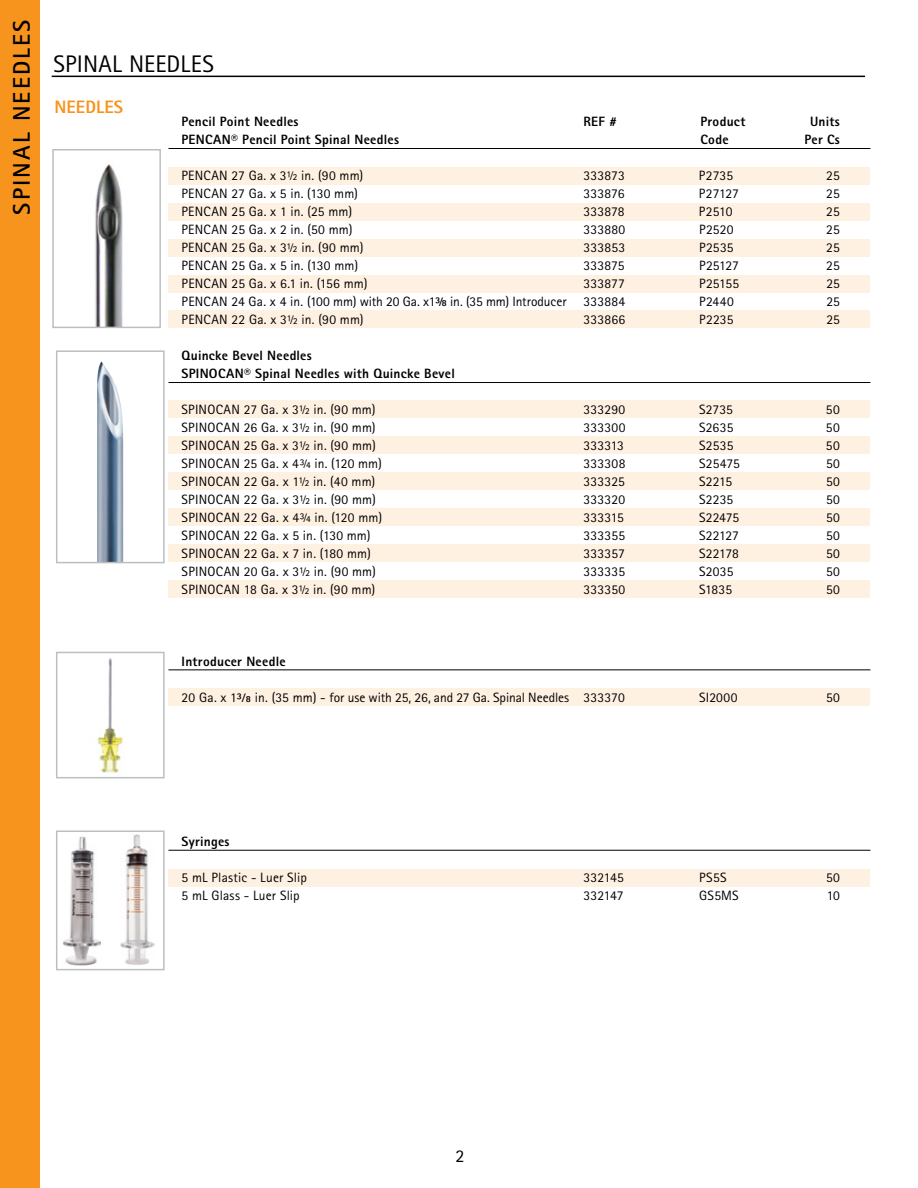
<style>
.page{position:relative;width:918px;height:1188px;background:#fff}
.page>*{position:absolute;margin:0;border:0;box-sizing:border-box;transform-origin:0 0}
.t1{font:24px "Rotis Sans Serif Pro";letter-spacing:.005em;color:#000}
.t2{font:700 24px "Rotis Sans Serif Pro";letter-spacing:.09em;color:#000}
.t3{font:800 18px "Rotis Sans Serif Pro";color:#f7941e}
.t4{font:18px "Rotis Sans Serif Pro";color:#000}
.t5{font:13.5px "Rotis Sans Serif Pro";letter-spacing:.015em;color:#000}
.t6{font:800 13.5px/18px "Rotis Sans Serif Pro";letter-spacing:.02em;color:#000}
.t7{font:13.5px "Rotis Sans Serif Pro";letter-spacing:-.005em;color:#000}
.s1{font-weight:800}
</style>
<div class="page">
<div style="left:168px;top:167px;width:702px;height:18px;background:#fff1e2"></div>
<div style="left:168px;top:400px;width:702px;height:18px;background:#fff1e2"></div>
<div style="left:168px;top:239px;width:702px;height:17px;background:#fff1e2"></div>
<div style="left:168px;top:472px;width:702px;height:18px;background:#fff1e2"></div>
<div style="left:168px;top:203px;width:702px;height:17px;background:#fff1e2"></div>
<div style="left:168px;top:436px;width:702px;height:18px;background:#fff1e2"></div>
<div style="left:168px;top:275px;width:702px;height:17px;background:#fff1e2"></div>
<div style="left:168px;top:508px;width:702px;height:18px;background:#fff1e2"></div>
<div style="left:168px;top:311px;width:702px;height:17px;background:#fff1e2"></div>
<div style="left:168px;top:544px;width:702px;height:17px;background:#fff1e2"></div>
<div style="left:168px;top:580px;width:702px;height:17px;background:#fff1e2"></div>
<div style="left:168px;top:689px;width:702px;height:17px;background:#fff1e2"></div>
<div style="left:168px;top:869px;width:702px;height:18px;background:#fff1e2"></div>
<hr style="left:168px;top:670px;width:702px;height:1px;background:#000">
<hr style="left:168px;top:850px;width:702px;height:1px;background:#000">
<hr style="left:168px;top:382px;width:702px;height:1px;background:#000">
<hr style="left:168px;top:148px;width:702px;height:1px;background:#000">
<img style="left:95px;top:164px;width:28px;height:161px">
<div style="left:52px;top:149px;width:109px;height:179px;border:2px solid #bcbec0"></div>
<img style="left:97px;top:361px;width:27px;height:199px">
<div style="left:56px;top:350px;width:109px;height:213px;border:2px solid #bcbec0"></div>
<hr style="left:52px;top:76px;width:813px;height:1px;background:#000">
<img style="left:63px;top:836px;width:37px;height:129px">
<div style="left:56px;top:831px;width:109px;height:139px;border:2px solid #bcbec0"></div>
<img style="left:119px;top:833px;width:35px;height:132px">
<div style="left:0;top:0;width:39px;height:1188px;background:#f7941e"></div>
<img style="left:97px;top:658px;width:26px;height:115px">
<div style="left:56px;top:652px;width:109px;height:126px;border:2px solid #bcbec0"></div>
<h1 class="t2" style="left:7px;top:215px;width:196px;rotate:-90deg">SPINAL NEEDLES</h1>
<h1 class="t1" style="left:53px;top:49px;width:162px">SPINAL NEEDLES</h1>
<h2 class="t3" style="left:55px;top:95px;width:70px">NEEDLES</h2>
<p class="t6" style="left:181px;top:112px;width:119px">Pencil Point Needles</p>
<p class="t6" style="left:583px;top:112px;width:35px">REF #</p>
<p class="t6" style="left:700px;top:112px;width:47px">Product</p>
<p class="t6" style="left:810px;top:112px;width:31px">Units</p>
<p class="t6" style="left:181px;top:130px;width:219px">PENCAN® Pencil Point Spinal Needles</p>
<p class="t6" style="left:700px;top:130px;width:30px">Code</p>
<p class="t6" style="left:805px;top:130px;width:37px">Per Cs</p>
<p class="t5" style="left:181px;top:167px;width:183px">PENCAN 27 Ga. x 3½ in. (90 mm)</p>
<p class="t5" style="left:583px;top:167px;width:43px">333873</p>
<p class="t5" style="left:699px;top:167px;width:36px">P2735</p>
<p class="t5" style="left:826px;top:167px;width:15px">25</p>
<p class="t5" style="left:181px;top:185px;width:178px">PENCAN 27 Ga. x 5 in. (130 mm)</p>
<p class="t5" style="left:583px;top:185px;width:43px">333876</p>
<p class="t5" style="left:699px;top:185px;width:41px">P27127</p>
<p class="t5" style="left:826px;top:185px;width:15px">25</p>
<p class="t5" style="left:181px;top:203px;width:172px">PENCAN 25 Ga. x 1 in. (25 mm)</p>
<p class="t5" style="left:583px;top:203px;width:43px">333878</p>
<p class="t5" style="left:699px;top:203px;width:35px">P2510</p>
<p class="t5" style="left:826px;top:203px;width:15px">25</p>
<p class="t5" style="left:181px;top:221px;width:173px">PENCAN 25 Ga. x 2 in. (50 mm)</p>
<p class="t5" style="left:583px;top:221px;width:43px">333880</p>
<p class="t5" style="left:699px;top:221px;width:36px">P2520</p>
<p class="t5" style="left:826px;top:221px;width:15px">25</p>
<p class="t5" style="left:182px;top:239px;width:183px">PENCAN 25 Ga. x 3½ in. (90 mm)</p>
<p class="t5" style="left:584px;top:239px;width:43px">333853</p>
<p class="t5" style="left:699px;top:239px;width:36px">P2535</p>
<p class="t5" style="left:826px;top:239px;width:15px">25</p>
<p class="t5" style="left:182px;top:257px;width:178px">PENCAN 25 Ga. x 5 in. (130 mm)</p>
<p class="t5" style="left:584px;top:257px;width:43px">333875</p>
<p class="t5" style="left:699px;top:257px;width:41px">P25127</p>
<p class="t5" style="left:826px;top:257px;width:15px">25</p>
<p class="t5" style="left:182px;top:275px;width:188px">PENCAN 25 Ga. x 6.1 in. (156 mm)</p>
<p class="t5" style="left:584px;top:275px;width:43px">333877</p>
<p class="t5" style="left:699px;top:275px;width:42px">P25155</p>
<p class="t5" style="left:826px;top:275px;width:15px">25</p>
<p class="t7" style="left:182px;top:293px;width:387px">PENCAN 24 Ga. x 4 in. (100 mm) with 20 Ga. x1<span class="s1">3/8</span> in. (35 mm) Introducer</p>
<p class="t5" style="left:584px;top:293px;width:43px">333884</p>
<p class="t5" style="left:699px;top:293px;width:36px">P2440</p>
<p class="t5" style="left:826px;top:293px;width:15px">25</p>
<p class="t5" style="left:182px;top:311px;width:184px">PENCAN 22 Ga. x 3½ in. (90 mm)</p>
<p class="t5" style="left:584px;top:311px;width:43px">333866</p>
<p class="t5" style="left:699px;top:311px;width:36px">P2235</p>
<p class="t5" style="left:826px;top:311px;width:15px">25</p>
<p class="t6" style="left:182px;top:346px;width:275px">Quincke Bevel Needles<br>SPINOCAN® Spinal Needles with Quincke Bevel</p>
<p class="t5" style="left:182px;top:401px;width:196px">SPINOCAN 27 Ga. x 3½ in. (90 mm)</p>
<p class="t5" style="left:584px;top:401px;width:43px">333290</p>
<p class="t5" style="left:699px;top:401px;width:35px">S2735</p>
<p class="t5" style="left:826px;top:401px;width:15px">50</p>
<p class="t5" style="left:182px;top:419px;width:196px">SPINOCAN 26 Ga. x 3½ in. (90 mm)</p>
<p class="t5" style="left:584px;top:419px;width:44px">333300</p>
<p class="t5" style="left:699px;top:419px;width:36px">S2635</p>
<p class="t5" style="left:826px;top:419px;width:15px">50</p>
<p class="t5" style="left:182px;top:437px;width:196px">SPINOCAN 25 Ga. x 3½ in. (90 mm)</p>
<p class="t5" style="left:584px;top:437px;width:42px">333313</p>
<p class="t5" style="left:699px;top:437px;width:36px">S2535</p>
<p class="t5" style="left:826px;top:437px;width:15px">50</p>
<p class="t5" style="left:182px;top:455px;width:202px">SPINOCAN 25 Ga. x 4¾ in. (120 mm)</p>
<p class="t5" style="left:584px;top:455px;width:43px">333308</p>
<p class="t5" style="left:699px;top:455px;width:42px">S25475</p>
<p class="t5" style="left:826px;top:455px;width:15px">50</p>
<p class="t5" style="left:182px;top:473px;width:195px">SPINOCAN 22 Ga. x 1½ in. (40 mm)</p>
<p class="t5" style="left:584px;top:473px;width:43px">333325</p>
<p class="t5" style="left:699px;top:473px;width:35px">S2215</p>
<p class="t5" style="left:826px;top:473px;width:15px">50</p>
<p class="t5" style="left:182px;top:491px;width:196px">SPINOCAN 22 Ga. x 3½ in. (90 mm)</p>
<p class="t5" style="left:584px;top:491px;width:43px">333320</p>
<p class="t5" style="left:699px;top:491px;width:36px">S2235</p>
<p class="t5" style="left:826px;top:491px;width:15px">50</p>
<p class="t5" style="left:182px;top:509px;width:202px">SPINOCAN 22 Ga. x 4¾ in. (120 mm)</p>
<p class="t5" style="left:584px;top:509px;width:42px">333315</p>
<p class="t5" style="left:699px;top:509px;width:42px">S22475</p>
<p class="t5" style="left:826px;top:509px;width:15px">50</p>
<p class="t5" style="left:182px;top:527px;width:190px">SPINOCAN 22 Ga. x 5 in. (130 mm)</p>
<p class="t5" style="left:584px;top:527px;width:43px">333355</p>
<p class="t5" style="left:699px;top:527px;width:41px">S22127</p>
<p class="t5" style="left:826px;top:527px;width:15px">50</p>
<p class="t5" style="left:182px;top:545px;width:191px">SPINOCAN 22 Ga. x 7 in. (180 mm)</p>
<p class="t5" style="left:584px;top:545px;width:43px">333357</p>
<p class="t5" style="left:699px;top:545px;width:41px">S22178</p>
<p class="t5" style="left:826px;top:545px;width:15px">50</p>
<p class="t5" style="left:182px;top:563px;width:196px">SPINOCAN 20 Ga. x 3½ in. (90 mm)</p>
<p class="t5" style="left:584px;top:563px;width:43px">333335</p>
<p class="t5" style="left:699px;top:563px;width:36px">S2035</p>
<p class="t5" style="left:826px;top:563px;width:15px">50</p>
<p class="t5" style="left:182px;top:581px;width:195px">SPINOCAN 18 Ga. x 3½ in. (90 mm)</p>
<p class="t5" style="left:584px;top:581px;width:43px">333350</p>
<p class="t5" style="left:699px;top:581px;width:34px">S1835</p>
<p class="t5" style="left:826px;top:581px;width:15px">50</p>
<p class="t6" style="left:182px;top:652px;width:106px">Introducer Needle</p>
<p class="t7" style="left:182px;top:689px;width:445px">20 Ga. x 1<span class="s1">3/8</span> in. (35 mm) - for use with 25, 26, and 27 Ga. Spinal Needles 333370</p>
<p class="t5" style="left:699px;top:689px;width:40px">SI2000</p>
<p class="t5" style="left:826px;top:689px;width:15px">50</p>
<p class="t6" style="left:182px;top:832px;width:50px">Syringes</p>
<p class="t5" style="left:182px;top:869px;width:127px">5 mL Plastic - Luer Slip</p>
<p class="t5" style="left:584px;top:869px;width:42px">332145</p>
<p class="t5" style="left:699px;top:869px;width:29px">PS5S</p>
<p class="t5" style="left:826px;top:869px;width:15px">50</p>
<p class="t5" style="left:182px;top:887px;width:120px">5 mL Glass - Luer Slip</p>
<p class="t5" style="left:584px;top:887px;width:41px">332147</p>
<p class="t5" style="left:699px;top:887px;width:41px">GS5MS</p>
<p class="t5" style="left:827px;top:887px;width:15px">10</p>
<h2 class="t4" style="left:455px;top:1145px;width:10px">2</h2>
</div>
